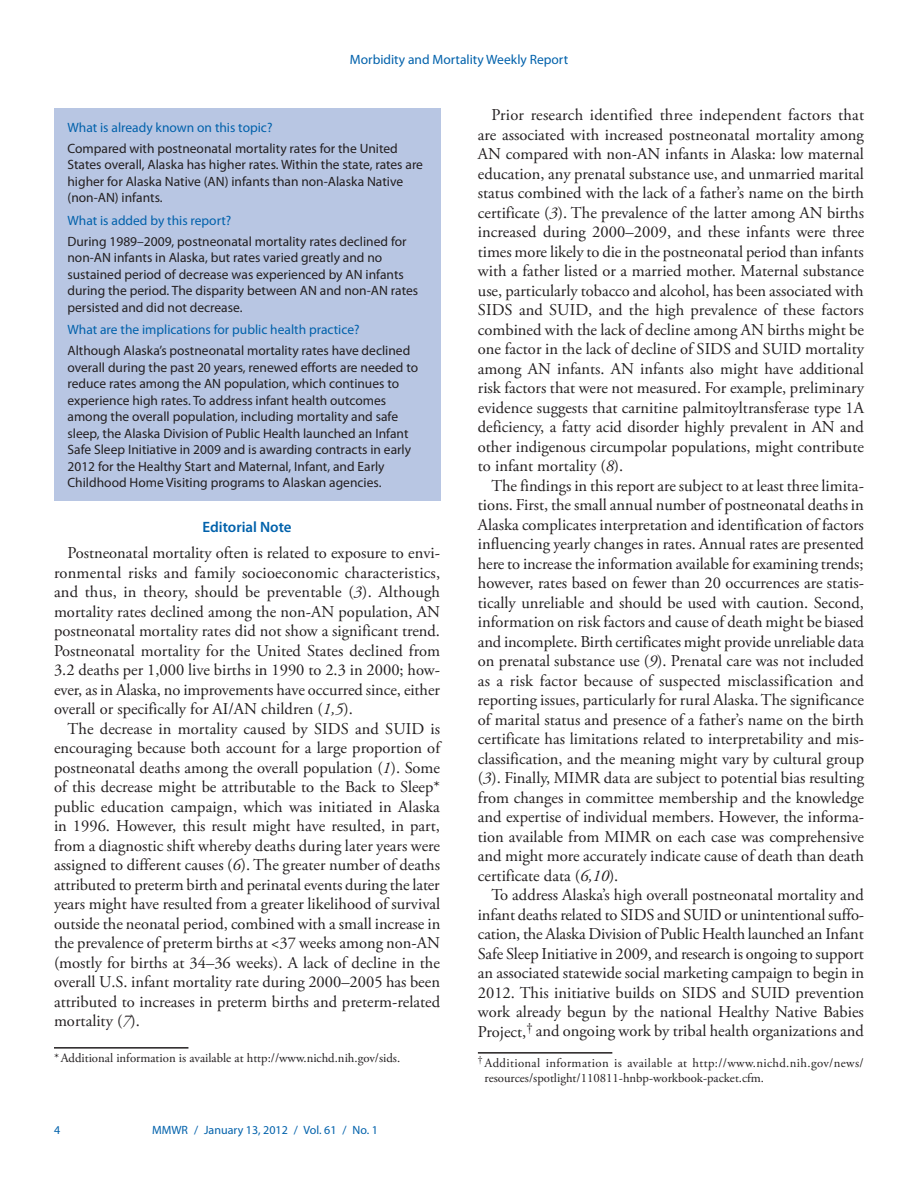
<style>
.page{position:relative;width:918px;height:1188px;background:#fff}
.page>*{position:absolute;margin:0;border:0;box-sizing:border-box;transform-origin:0 0}
.t1{font:16.5px/19.5px "Adobe Garamond Pro";color:#231f20;text-align:justify}
.t2{font:600 15px "Myriad Pro";color:#0161ab}
.t3{font:13.5px/16.5px "Myriad Pro";color:#231f20}
.t4{font:13.5px "Myriad Pro";color:#0161ab}
.t5{font:12.75px/14.2px "Adobe Garamond Pro";letter-spacing:.03em;color:#231f20}
.t6{font:12.75px "Adobe Garamond Pro";color:#231f20}
.t7{font:12px "Myriad Pro";color:#0161ab}
.s1{font-style:italic}
</style>
<div class="page">
<div style="left:54px;top:108px;width:386px;height:393px;background:#b8c6e3"></div>
<hr style="left:54px;top:1047px;width:134px;height:2px;background:#231f20">
<hr style="left:478px;top:1052px;width:134px;height:2px;background:#231f20">
<p class="t4" style="left:350px;top:51px;width:220px">Morbidity and Mortality Weekly Report</p>
<p class="t4" style="left:68px;top:119px;width:206px">What is already known on this topic?</p>
<p class="t3" style="left:68px;top:140px;width:357px">Compared with postneonatal mortality rates for the United States overall, Alaska has higher rates. Within the state, rates are higher for Alaska Native (AN) infants than non-Alaska Native (non-AN) infants.</p>
<p class="t4" style="left:68px;top:212px;width:165px">What is added by this report?</p>
<p class="t3" style="left:68px;top:233px;width:352px">During 1989–2009, postneonatal mortality rates declined for non-AN infants in Alaska, but rates varied greatly and no sustained period of decrease was experienced by AN infants during the period. The disparity between AN and non-AN rates persisted and did not decrease.</p>
<p class="t4" style="left:68px;top:321px;width:294px">What are the implications for public health practice?</p>
<p class="t3" style="left:68px;top:342px;width:352px">Although Alaska’s postneonatal mortality rates have declined overall during the past 20 years, renewed efforts are needed to reduce rates among the AN population, which continues to experience high rates. To address infant health outcomes among the overall population, including mortality and safe sleep, the Alaska Division of Public Health launched an Infant Safe Sleep Initiative in 2009 and is awarding contracts in early 2012 for the Healthy Start and Maternal, Infant, and Early Childhood Home Visiting programs to Alaskan agencies.</p>
<p class="t2" style="left:202px;top:518px;width:91px">Editorial Note</p>
<p class="t1" style="left:54px;top:544px;width:388px;text-indent:13px">Postneonatal mortality often is related to exposure to envi&shy;ronmental risks and family socioeconomic characteristics, and thus, in theory, should be preventable (<span class="s1">3</span>). Although mortality rates declined among the non-AN population, AN postneonatal mortality rates did not show a significant trend.<br>Postneonatal mortality for the United States declined from 3.2 deaths per 1,000 live births in 1990 to 2.3 in 2000; how&shy;ever, as in Alaska, no improvements have occurred since, either overall or specifically for AI/AN children (<span class="s1">1,5</span>).</p>
<p class="t1" style="left:54px;top:720px;width:388px;text-indent:13px">The decrease in mortality caused by SIDS and SUID is encouraging because both account for a large proportion of postneonatal deaths among the overall population (<span class="s1">1</span>). Some of this decrease might be attributable to the Back to Sleep* public education campaign, which was initiated in Alaska in 1996. However, this result might have resulted, in part, from a diagnostic shift whereby deaths during later years were assigned to different causes (<span class="s1">6</span>). The greater number of deaths attributed to preterm birth and perinatal events during the later years might have resulted from a greater likelihood of survival outside the neonatal period, combined with a small increase in the prevalence of preterm births at &lt;37 weeks among non-AN (mostly for births at 34–36 weeks). A lack of decline in the overall U.S. infant mortality rate during 2000–2005 has been attributed to increases in preterm births and preterm-related mortality (<span class="s1">7</span>).</p>
<p class="t1" style="left:478px;top:106px;width:388px;text-indent:13px">Prior research identified three independent factors that are associated with increased postneonatal mortality among AN compared with non-AN infants in Alaska: low maternal education, any prenatal substance use, and unmarried marital status combined with the lack of a father’s name on the birth certificate (<span class="s1">3</span>). The prevalence of the latter among AN births increased during 2000–2009, and these infants were three times more likely to die in the postneonatal period than infants with a father listed or a married mother. Maternal substance use, particularly tobacco and alcohol, has been associated with SIDS and SUID, and the high prevalence of these factors combined with the lack of decline among AN births might be one factor in the lack of decline of SIDS and SUID mortality among AN infants. AN infants also might have additional risk factors that were not measured. For example, preliminary evidence suggests that carnitine palmitoyltransferase type 1A deficiency, a fatty acid disorder highly prevalent in AN and other indigenous circumpolar populations, might contribute to infant mortality (<span class="s1">8</span>).</p>
<p class="t1" style="left:478px;top:476px;width:388px;text-indent:13px">The findings in this report are subject to at least three limita&shy;tions. First, the small annual number of postneonatal deaths in Alaska complicates interpretation and identification of factors influencing yearly changes in rates. Annual rates are presented here to increase the information available for examining trends; however, rates based on fewer than 20 occurrences are statis&shy;tically unreliable and should be used with caution. Second, information on risk factors and cause of death might be biased and incomplete. Birth certificates might provide unreliable data on prenatal substance use (<span class="s1">9</span>). Prenatal care was not included as a risk factor because of suspected misclassification and reporting issues, particularly for rural Alaska. The significance of marital status and presence of a father’s name on the birth certificate has limitations related to interpretability and mis&shy;classification, and the meaning might vary by cultural group (<span class="s1">3</span>). Finally, MIMR data are subject to potential bias resulting from changes in committee membership and the knowledge and expertise of individual members. However, the informa&shy;tion available from MIMR on each case was comprehensive and might more accurately indicate cause of death than death certificate data (<span class="s1">6,10</span>).</p>
<p class="t1" style="left:478px;top:886px;width:388px;text-indent:13px">To address Alaska’s high overall postneonatal mortality and infant deaths related to SIDS and SUID or unintentional suffo&shy;cation, the Alaska Division of Public Health launched an Infant Safe Sleep Initiative in 2009, and research is ongoing to support an associated statewide social marketing campaign to begin in 2012. This initiative builds on SIDS and SUID prevention work already begun by the national Healthy Native Babies Project,<sup>†</sup> and ongoing work by tribal health organizations and</p>
<p class="t6" style="left:54px;top:1051px;width:348px">*Additional information is available at http://www.nichd.nih.gov/sids.</p>
<p class="t5" style="left:485px;top:1057px;width:381px;text-indent:-7px"><sup>†</sup>Additional information is available at http://www.nichd.nih.gov/news/ resources/spotlight/110811-hnbp-workbook-packet.cfm.</p>
<p class="t7" style="left:54px;top:1123px;width:8px">4</p>
<p class="t7" style="left:152px;top:1123px;width:227px">MMWR / January 13, 2012 / Vol. 61 / No. 1</p>
</div>
